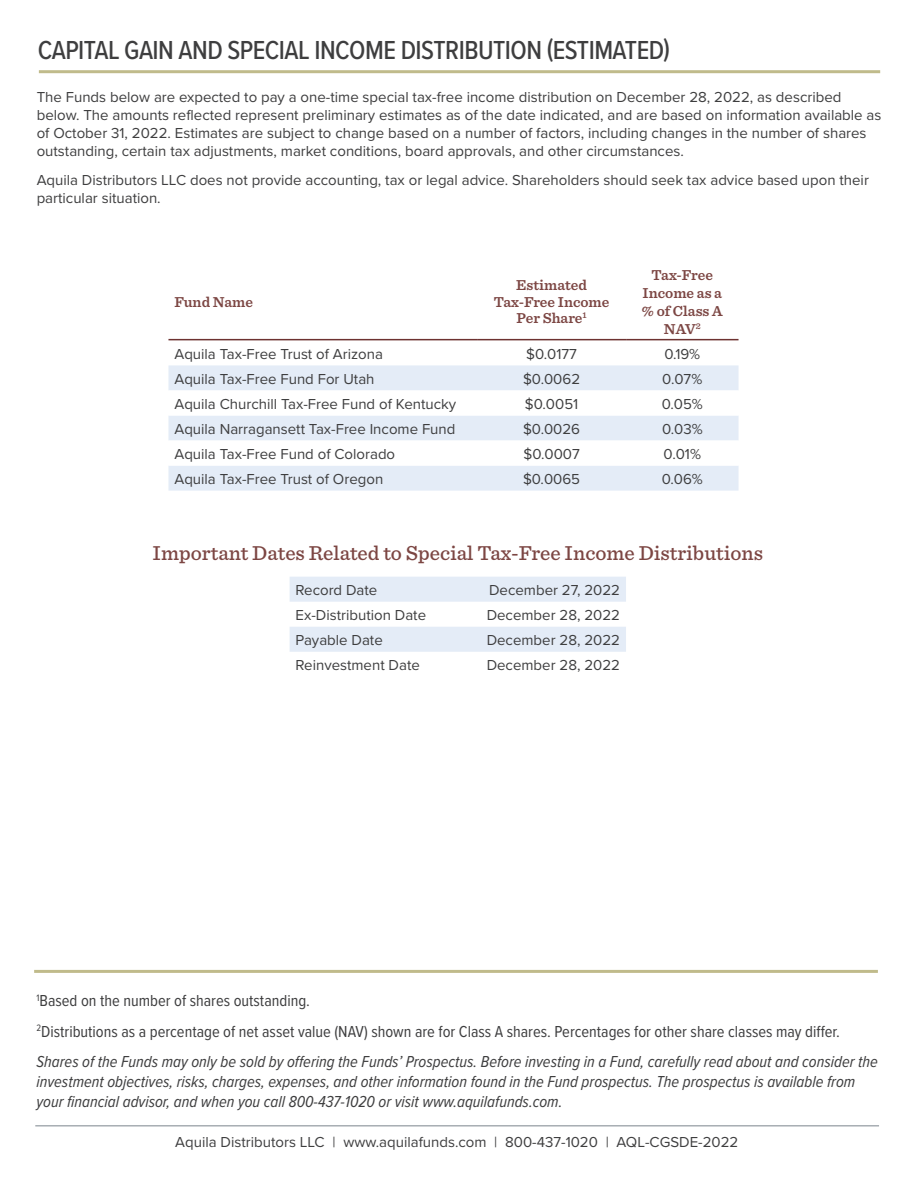
<style>
.page{position:relative;width:918px;height:1188px;background:#fff}
.page>*{position:absolute;margin:0;border:0;box-sizing:border-box;transform-origin:0 0}
.t1{font:500 27px "Proxima Nova Cond";letter-spacing:-.02em;color:#3e3e3f}
.subhead{font:500 21px "Sentinel";color:#7c4643}
.subhead-2{font:italic 16.5px/19.8px "Proxima Nova Cond";color:#3e3e3f}
.subhead-3{font:16.5px "Proxima Nova Cond";color:#3e3e3f}
.Text{font:15px/18px "Proxima Nova";color:#3e3e3f}
.Paragraph_Style_1{font:600 15px/18px "Sentinel";color:#7c4643;text-align:center}
</style>
<div class="page">
<hr style="left:39px;top:70px;width:841px;height:3px;background:#c0bb8b">
<hr style="left:35px;top:1125px;width:844px;height:1px;background:#7c858c">
<svg style="left:168px;top:340px;width:571px;height:1px"></svg>
<div style="left:168px;top:365px;width:571px;height:126px;background:#e4ecf7"></div>
<svg style="left:168px;top:390px;width:571px;height:76px"></svg>
<hr style="left:168px;top:339px;width:309px;height:1px;background:#6d3231">
<hr style="left:477px;top:339px;width:149px;height:1px;background:#6d3231">
<hr style="left:626px;top:339px;width:113px;height:1px;background:#6d3231">
<svg style="left:290px;top:577px;width:336px;height:75px"></svg>
<hr style="left:34px;top:970px;width:844px;height:3px;background:#c0bb8b">
<p class="t1" style="left:38px;top:30px;width:634px">CAPITAL GAIN AND SPECIAL INCOME DISTRIBUTION (ESTIMATED)</p>
<p class="Text" style="left:37px;top:88px;width:846px">The Funds below are expected to pay a one-time special tax-free income distribution on December 28, 2022, as described below. The amounts reflected represent preliminary estimates as of the date indicated, and are based on information available as of October 31, 2022. Estimates are subject to change based on a number of factors, including changes in the number of shares outstanding, certain tax adjustments, market conditions, board approvals, and other circumstances.</p>
<p class="Text" style="left:37px;top:170px;width:834px">Aquila Distributors LLC does not provide accounting, tax or legal advice. Shareholders should seek tax advice based upon their particular situation.</p>
<p class="Paragraph_Style_1" style="left:174px;top:292px;width:80px">Fund Name</p>
<p class="Paragraph_Style_1" style="left:516px;top:275px;width:72px">Estimated</p>
<p class="Paragraph_Style_1" style="left:494px;top:292px;width:117px">Tax-Free Income</p>
<p class="Paragraph_Style_1" style="left:517px;top:308px;width:72px">Per Share<sup>1</sup></p>
<p class="Paragraph_Style_1" style="left:642px;top:265px;width:82px">Tax-Free<br>Income as a % of Class A<br>NAV<sup>2</sup></p>
<p class="Text" style="left:174px;top:344px;width:210px">Aquila Tax-Free Trust of Arizona</p>
<p class="Text" style="left:526px;top:344px;width:52px">$0.0177</p>
<p class="Text" style="left:664px;top:344px;width:37px">0.19%</p>
<p class="Text" style="left:174px;top:369px;width:202px">Aquila Tax-Free Fund For Utah</p>
<p class="Text" style="left:523px;top:369px;width:59px">$0.0062</p>
<p class="Text" style="left:662px;top:369px;width:42px">0.07%</p>
<p class="Text" style="left:174px;top:394px;width:283px">Aquila Churchill Tax-Free Fund of Kentucky</p>
<p class="Text" style="left:525px;top:394px;width:55px">$0.0051</p>
<p class="Text" style="left:662px;top:394px;width:43px">0.05%</p>
<p class="Text" style="left:174px;top:419px;width:282px">Aquila Narragansett Tax-Free Income Fund</p>
<p class="Text" style="left:523px;top:419px;width:59px">$0.0026</p>
<p class="Text" style="left:662px;top:419px;width:42px">0.03%</p>
<p class="Text" style="left:174px;top:444px;width:222px">Aquila Tax-Free Fund of Colorado</p>
<p class="Text" style="left:523px;top:444px;width:58px">$0.0007</p>
<p class="Text" style="left:664px;top:444px;width:39px">0.01%</p>
<p class="Text" style="left:174px;top:469px;width:210px">Aquila Tax-Free Trust of Oregon</p>
<p class="Text" style="left:523px;top:469px;width:59px">$0.0065</p>
<p class="Text" style="left:662px;top:469px;width:43px">0.06%</p>
<p class="subhead" style="left:153px;top:537px;width:612px">Important Dates Related to Special Tax-Free Income Distributions</p>
<p class="Text" style="left:296px;top:580px;width:83px">Record Date</p>
<p class="Text" style="left:489px;top:580px;width:132px">December 27, 2022</p>
<p class="Text" style="left:296px;top:605px;width:132px">Ex-Distribution Date</p>
<p class="Text" style="left:487px;top:605px;width:135px">December 28, 2022</p>
<p class="Text" style="left:296px;top:631px;width:89px">Payable Date</p>
<p class="Text" style="left:487px;top:631px;width:135px">December 28, 2022</p>
<p class="Text" style="left:296px;top:656px;width:126px">Reinvestment Date</p>
<p class="Text" style="left:487px;top:656px;width:135px">December 28, 2022</p>
<p class="subhead-3" style="left:36px;top:989px;width:275px"><sup>1</sup>Based on the number of shares outstanding.</p>
<p class="subhead-3" style="left:36px;top:1019px;width:805px"><sup>2</sup>Distributions as a percentage of net asset value (NAV) shown are for Class A shares. Percentages for other share classes may differ.</p>
<p class="subhead-2" style="left:36px;top:1051px;width:843px">Shares of the Funds may only be sold by offering the Funds’ Prospectus. Before investing in a Fund, carefully read about and consider the investment objectives, risks, charges, expenses, and other information found in the Fund prospectus. The prospectus is available from your financial advisor, and when you call 800-437-1020 or visit www.aquilafunds.com.</p>
<p class="Text" style="left:175px;top:1132px;width:565px">Aquila Distributors LLC | www.aquilafunds.com | 800-437-1020 | AQL-CGSDE-2022</p>
</div>
